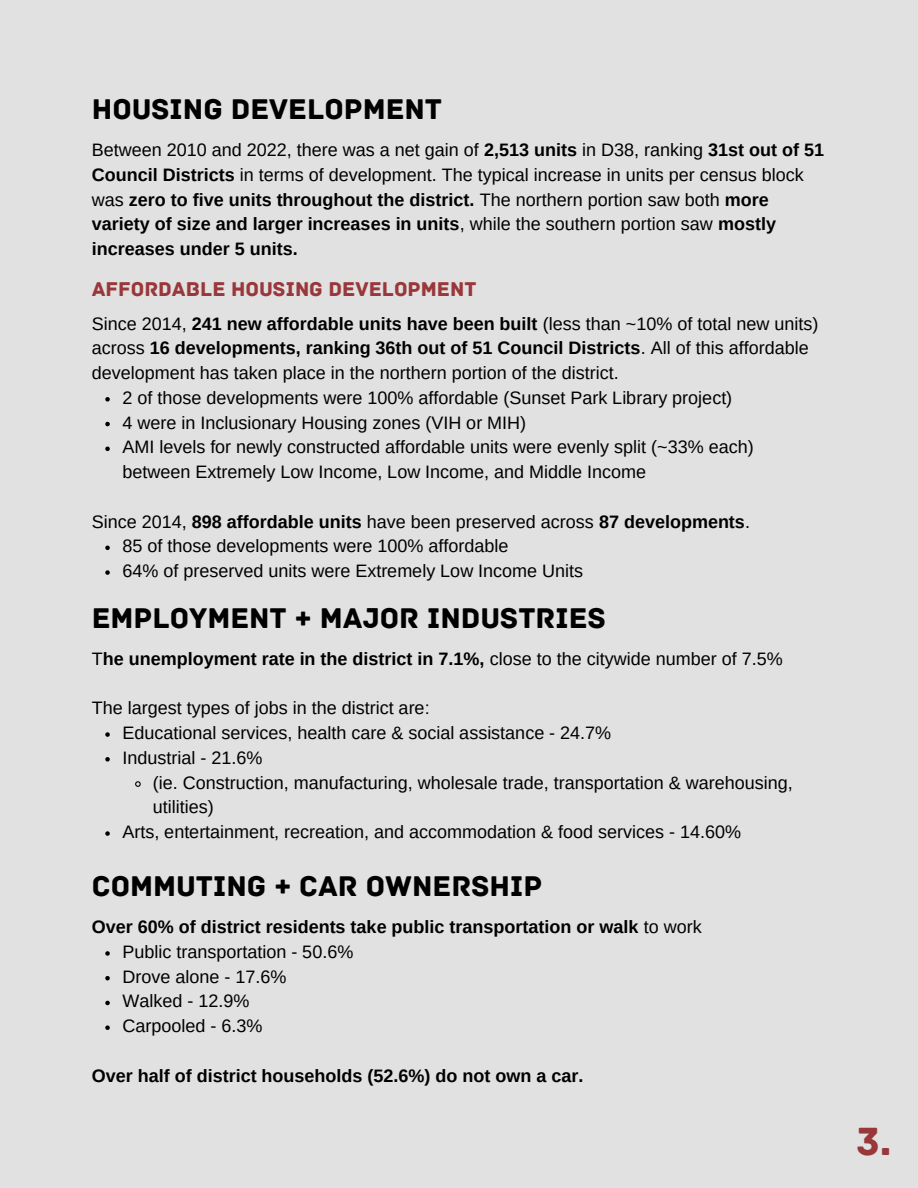
<style>
.page{position:relative;width:918px;height:1188px;background:#e1e1e1}
.page>*{position:absolute;margin:0;border:0;box-sizing:border-box;transform-origin:0 0}
.t1{font:41.4px "Archive";color:#99373a}
.t2{font:30px "Archive";color:#000}
.t3{font:21px "Archive";color:#99373a}
.t4{font:18px/24.8px "Arimo";color:#000}
.t5{font:700 18px "Arimo";color:#000}
.s1{font-weight:700}
.s2{font-weight:400}
</style>
<div class="page">
<svg style="left:105px;top:397px;width:5px;height:5px"></svg>
<svg style="left:105px;top:422px;width:5px;height:4px"></svg>
<svg style="left:105px;top:447px;width:5px;height:4px"></svg>
<svg style="left:105px;top:546px;width:5px;height:4px"></svg>
<svg style="left:105px;top:570px;width:5px;height:5px"></svg>
<svg style="left:105px;top:732px;width:5px;height:5px"></svg>
<svg style="left:105px;top:757px;width:5px;height:5px"></svg>
<svg style="left:135px;top:781px;width:6px;height:6px"></svg>
<svg style="left:105px;top:831px;width:5px;height:5px"></svg>
<svg style="left:105px;top:951px;width:5px;height:5px"></svg>
<svg style="left:105px;top:976px;width:5px;height:4px"></svg>
<svg style="left:105px;top:1001px;width:5px;height:4px"></svg>
<svg style="left:105px;top:1025px;width:5px;height:5px"></svg>
<p class="t2" style="left:92px;top:92px;width:352px">HOUSING DEVELOPMENT</p>
<p class="t4" style="left:92px;top:137px;width:734px">Between 2010 and 2022, there was a net gain of <span class="s1">2,513 units</span> in D38, ranking <span class="s1">31st out of 51<br>Council Districts</span> in terms of development. The typical increase in units per census block was <span class="s1">zero to five units throughout the district.</span> The northern portion saw both <span class="s1">more variety of size and larger increases in units</span>, while the southern portion saw <span class="s1">mostly increases under 5 units.</span></p>
<p class="t3" style="left:92px;top:277px;width:386px">AFFORDABLE HOUSING DEVELOPMENT</p>
<p class="t4" style="left:92px;top:311px;width:728px">Since 2014, <span class="s1">241 new affordable units have been built</span> (less than ~10% of total new units) across <span class="s1">16 developments, ranking 36th out of 51 Council Districts</span>. All of this affordable development has taken place in the northern portion of the district.</p>
<p class="t4" style="left:122px;top:385px;width:611px">2 of those developments were 100% affordable (Sunset Park Library project)</p>
<p class="t4" style="left:122px;top:410px;width:405px">4 were in Inclusionary Housing zones (VIH or MIH)</p>
<p class="t4" style="left:122px;top:435px;width:633px">AMI levels for newly constructed affordable units were evenly split (~33% each) between Extremely Low Income, Low Income, and Middle Income</p>
<p class="t4" style="left:92px;top:509px;width:660px">Since 2014, <span class="s1">898 affordable units</span> have been preserved across <span class="s1">87 developments</span>.</p>
<p class="t4" style="left:122px;top:534px;width:388px">85 of those developments were 100% affordable</p>
<p class="t4" style="left:122px;top:558px;width:462px">64% of preserved units were Extremely Low Income Units</p>
<p class="t2" style="left:92px;top:600px;width:516px">EMPLOYMENT + MAJOR INDUSTRIES</p>
<p class="t5" style="left:92px;top:649px;width:693px"><span class="s2">T</span>he unemployment rate in the district in 7.1%, <span class="s2">close to the citywide number of 7.5%</span></p>
<p class="t4" style="left:92px;top:696px;width:339px">The largest types of jobs in the district are:</p>
<p class="t4" style="left:122px;top:720px;width:490px">Educational services, health care &amp; social assistance - 24.7%</p>
<p class="t4" style="left:122px;top:745px;width:141px">Industrial - 21.6%</p>
<p class="t4" style="left:153px;top:770px;width:641px">(ie. Construction, manufacturing, wholesale trade, transportation &amp; warehousing, utilities)</p>
<p class="t4" style="left:122px;top:819px;width:620px">Arts, entertainment, recreation, and accommodation &amp; food services - 14.60%</p>
<p class="t2" style="left:92px;top:869px;width:452px">COMMUTING + CAR OWNERSHIP</p>
<p class="t5" style="left:92px;top:917px;width:612px">Over 60% of district residents take public transportation or walk <span class="s2">to work</span></p>
<p class="t4" style="left:122px;top:939px;width:232px">Public transportation - 50.6%</p>
<p class="t4" style="left:122px;top:964px;width:165px">Drove alone - 17.6%</p>
<p class="t4" style="left:122px;top:989px;width:128px">Walked - 12.9%</p>
<p class="t4" style="left:122px;top:1014px;width:142px">Carpooled - 6.3%</p>
<p class="t5" style="left:92px;top:1065px;width:493px">Over half of district households (52.6%) do not own a car.</p>
<p class="t1" style="left:857px;top:1116px;width:37px">3.</p>
</div>
